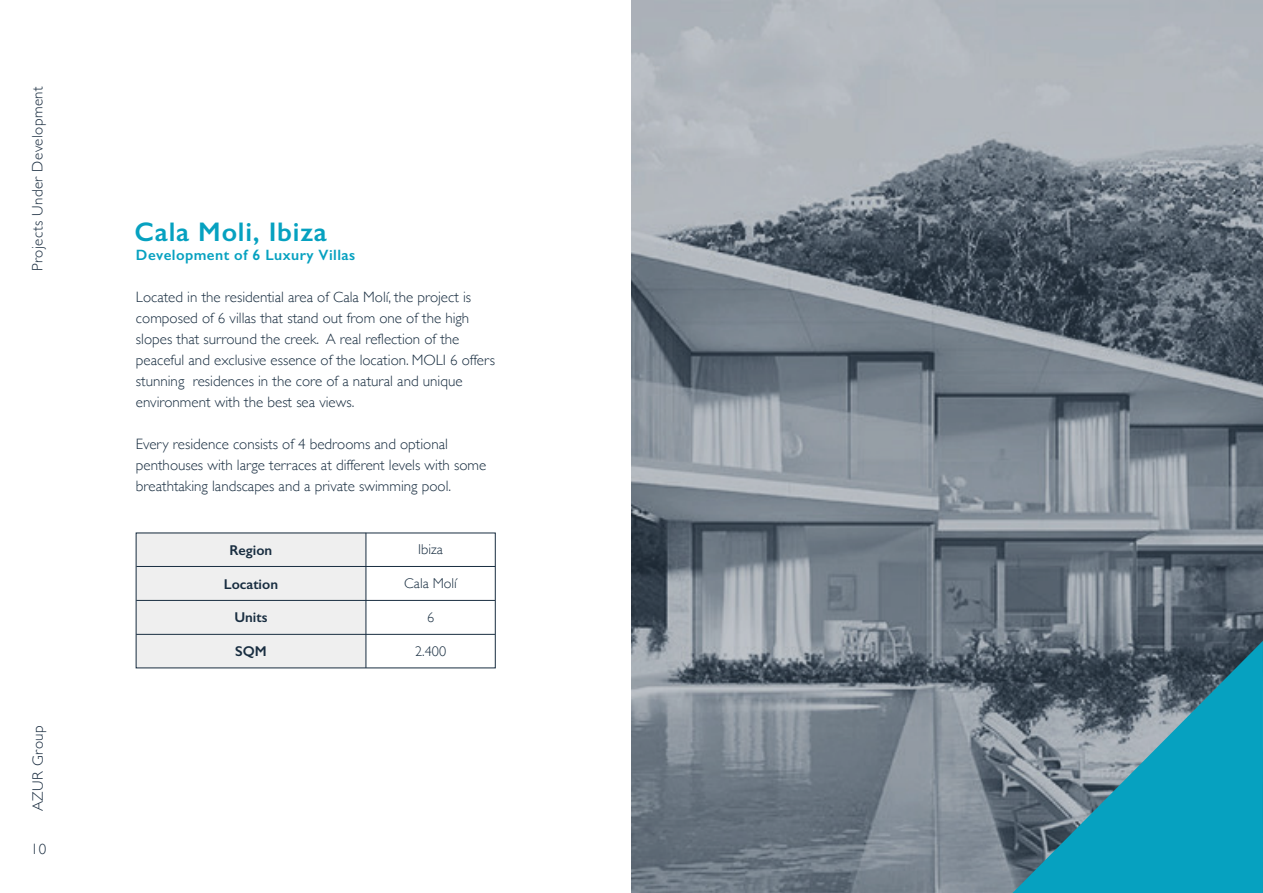
<style>
.page{position:relative;width:1263px;height:893px;background:#fff}
.page>*{position:absolute;margin:0;border:0;box-sizing:border-box;transform-origin:0 0}
.t1{font:600 27px "Gill Sans";letter-spacing:.03em;color:#06a1c0}
.t2{font:300 15px/21px "Gill Sans";color:#182d40}
.t3{font:300 15px "Gill Sans";letter-spacing:.03em;color:#192c3f}
.t4{font:600 15px "Gill Sans";letter-spacing:.03em;color:#06a1c0}
.t5{font:600 14.25px "Gill Sans";color:#182d40}
.t6{font:300 14.25px "Gill Sans";color:#182d40}
</style>
<div class="page">
<div style="left:137px;top:532px;width:229px;height:136px;background:#efefef"></div>
<hr style="left:136px;top:566px;width:359px;height:1px;background:#182d40">
<hr style="left:136px;top:600px;width:359px;height:1px;background:#182d40">
<hr style="left:136px;top:634px;width:359px;height:1px;background:#182d40">
<hr style="left:366px;top:533px;width:1px;height:135px;background:#182d40">
<svg style="left:631px;top:0;width:632px;height:893px;background:#7f8992"></svg>
<svg style="left:1012px;top:641px;width:251px;height:252px;background:#35879b"></svg>
<p class="t3" style="left:26px;top:271px;width:187px;rotate:-90deg">Projects Under Development</p>
<p class="t3" style="left:26px;top:811px;width:87px;rotate:-90deg">AZUR Group</p>
<p class="t3" style="left:31px;top:837px;width:17px">10</p>
<h1 class="t1" style="left:134px;top:215px;width:194px">Cala Moli, Ibiza</h1>
<p class="t4" style="left:136px;top:245px;width:221px">Development of 6 Luxury Villas</p>
<p class="t2" style="left:136px;top:286px;width:361px">Located in the residential area of Cala Molí, the project is composed of 6 villas that stand out from one of the high slopes that surround the creek. A real reflection of the peaceful and exclusive essence of the location. MOLI 6 offers stunning residences in the core of a natural and unique environment with the best sea views.</p>
<p class="t2" style="left:136px;top:433px;width:352px">Every residence consists of 4 bedrooms and optional penthouses with large terraces at different levels with some breathtaking landscapes and a private swimming pool.</p>
<p class="t5" style="left:230px;top:541px;width:44px">Region</p>
<p class="t5" style="left:224px;top:575px;width:56px">Location</p>
<p class="t5" style="left:234px;top:609px;width:35px">Units</p>
<p class="t5" style="left:235px;top:643px;width:33px">SQM</p>
<p class="t6" style="left:418px;top:538px;width:26px">Ibiza</p>
<p class="t6" style="left:404px;top:572px;width:54px">Cala Molí</p>
<p class="t6" style="left:427px;top:606px;width:9px">6</p>
<p class="t6" style="left:415px;top:640px;width:33px">2.400</p>
</div>
